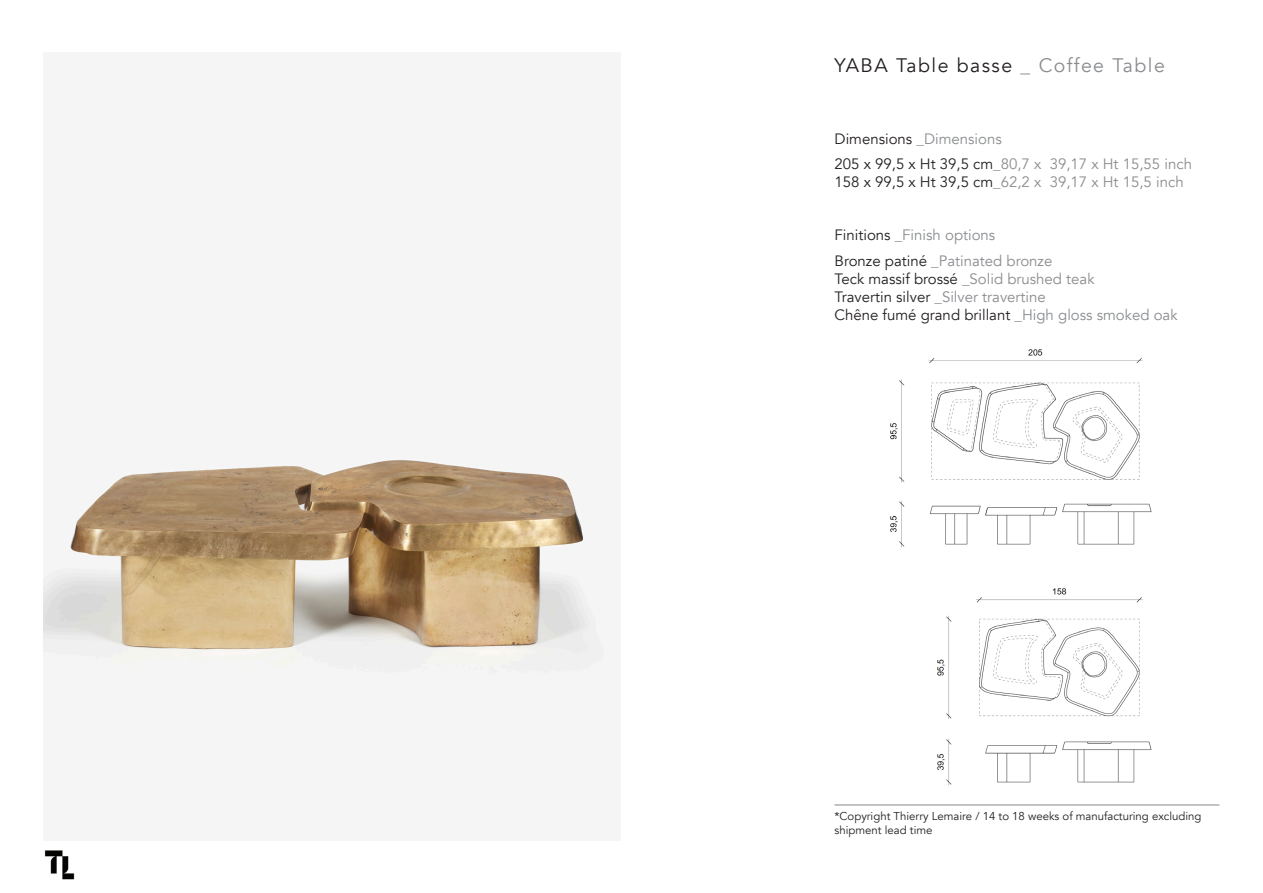
<style>
.page{position:relative;width:1263px;height:893px;background:#fff}
.page>*{position:absolute;margin:0;border:0;box-sizing:border-box;transform-origin:0 0}
.t1{font:19.5px "Avenir";letter-spacing:.075em;color:#231f20}
.t2{font:15px "Avenir";color:#8a8c8f}
.t3{font:15px "Avenir";color:#231f20}
.t4{font:11.4px/13.6px "Avenir";color:#231f20}
.s1{color:#8a8c8f}
.s2{color:#231f20}
</style>
<div class="page">
<img style="left:44px;top:850px;width:31px;height:30px">
<hr style="left:834px;top:805px;width:385px;height:1px;background:#87868d">
<img style="left:44px;top:389px;width:560px;height:294px">
<img style="left:890px;top:349px;width:262px;height:199px">
<img style="left:937px;top:588px;width:215px;height:198px">
<p class="t1" style="left:834px;top:53px;width:332px">YABA Table basse <span class="s1">_ Coffee Table</span></p>
<p class="t2" style="left:834px;top:130px;width:169px"><span class="s2">Dimensions</span> _Dimensions</p>
<p class="t2" style="left:834px;top:155px;width:359px"><span class="s2">205 x 99,5 x Ht 39,5 cm</span>_80,7 x 39,17 x Ht 15,55 inch</p>
<p class="t2" style="left:834px;top:173px;width:351px"><span class="s2">158 x 99,5 x Ht 39,5 cm</span>_62,2 x 39,17 x Ht 15,5 inch</p>
<p class="t2" style="left:834px;top:226px;width:162px"><span class="s2">Finitions</span> _Finish options</p>
<p class="t2" style="left:834px;top:252px;width:219px"><span class="s2">Bronze patiné</span> _Patinated bronze</p>
<p class="t2" style="left:834px;top:270px;width:262px"><span class="s2">Teck massif brossé</span> _Solid brushed teak</p>
<p class="t2" style="left:834px;top:288px;width:213px"><span class="s2">Travertin silver</span> _Silver travertine</p>
<p class="t3" style="left:834px;top:306px;width:345px">Chêne fumé grand brillant <span class="s1">_High gloss smoked oak</span></p>
<p class="t4" style="left:834px;top:810px;width:368px">*Copyright Thierry Lemaire / 14 to 18 weeks of manufacturing excluding shipment lead time</p>
</div>
